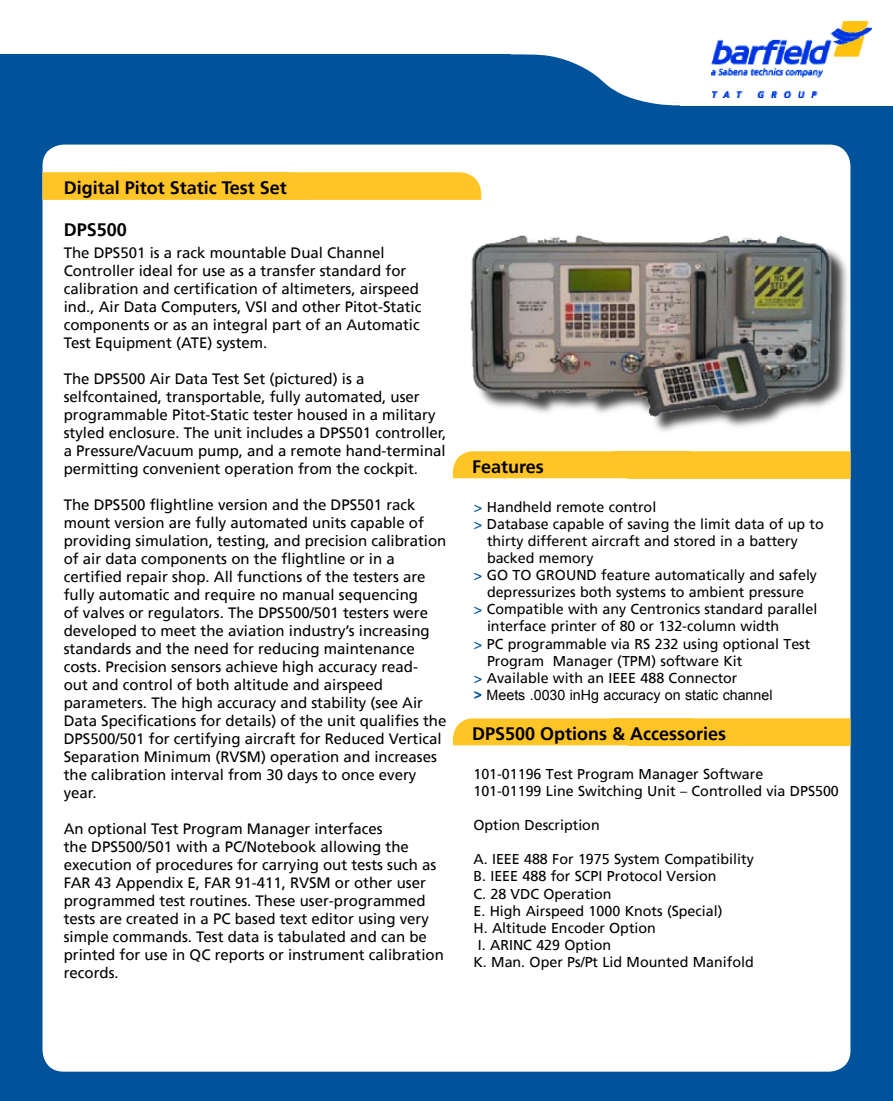
<style>
.page{position:relative;width:893px;height:1101px;background:#fff}
.page>*{position:absolute;margin:0;border:0;box-sizing:border-box;transform-origin:0 0}
.t1{font:700 18px "Frutiger";color:#000}
.t2{font:15px/18px "Frutiger";color:#000}
.t3{font:14.25px/17.1px "Frutiger";color:#000}
.t4{font:14.25px "Arial";color:#000}
.s1{color:#00539b}
.s2{font-weight:700;color:#00539b}
</style>
<div class="page">
<div style="left:0;top:34px;width:893px;height:1067px;background:#00539b"></div>
<div style="left:43px;top:145px;width:807px;height:926px;background:#fff;border-radius:21px"></div>
<div style="left:680px;top:0;width:213px;height:105px;background:#fff"></div>
<div style="left:0;top:0;width:893px;height:54px;background:#fff"></div>
<img style="left:719px;top:21px;width:153px;height:77px">
<svg style="left:510px;top:39px;width:209px;height:67px"></svg>
<svg style="left:43px;top:172px;width:438px;height:28px;background:#ffc528"></svg>
<svg style="left:453px;top:451px;width:397px;height:28px;background:#ffc52b"></svg>
<div style="left:472px;top:237px;width:378px;height:198px;background:#000;opacity:.75"></div>
<img style="left:465px;top:229px;width:369px;height:188px">
<div style="left:453px;top:718px;width:397px;height:28px;background:#ffc425"></div>
<p class="t1" style="left:64px;top:177px;width:225px">Digital Pitot Static Test Set</p>
<p class="t1" style="left:64px;top:219px;width:65px">DPS500</p>
<p class="t2" style="left:64px;top:244px;width:359px">The DPS501 is a rack mountable Dual Channel Controller ideal for use as a transfer standard for calibration and certification of altimeters, airspeed ind., Air Data Computers, VSI and other Pitot-Static components or as an integral part of an Automatic Test Equipment (ATE) system.</p>
<p class="t2" style="left:64px;top:370px;width:384px">The DPS500 Air Data Test Set (pictured) is a selfcontained, transportable, fully automated, user programmable Pitot-Static tester housed in a military styled enclosure. The unit includes a DPS501 controller, a Pressure/Vacuum pump, and a remote hand-terminal permitting convenient operation from the cockpit.</p>
<p class="t2" style="left:64px;top:496px;width:384px">The DPS500 flightline version and the DPS501 rack mount version are fully automated units capable of providing simulation, testing, and precision calibration of air data components on the flightline or in a certified repair shop. All functions of the testers are fully automatic and require no manual sequencing<br>of valves or regulators. The DPS500/501 testers were developed to meet the aviation industry’s increasing standards and the need for reducing maintenance costs. Precision sensors achieve high accuracy read-<br>out and control of both altitude and airspeed parameters. The high accuracy and stability (see Air Data Specifications for details) of the unit qualifies the DPS500/501 for certifying aircraft for Reduced Vertical Separation Minimum (RVSM) operation and increases the calibration interval from 30 days to once every year.</p>
<p class="t2" style="left:64px;top:820px;width:382px">An optional Test Program Manager interfaces<br>the DPS500/501 with a PC/Notebook allowing the execution of procedures for carrying out tests such as FAR 43 Appendix E, FAR 91-411, RVSM or other user programmed test routines. These user-programmed tests are created in a PC based text editor using very simple commands. Test data is tabulated and can be printed for use in QC reports or instrument calibration records.</p>
<p class="t1" style="left:472px;top:456px;width:73px">Features</p>
<p class="t3" style="left:474px;top:498px;width:184px"><span class="s1">&gt;</span> Handheld remote control</p>
<p class="t3" style="left:474px;top:515px;width:351px"><span class="s1">&gt;</span> Database capable of saving the limit data of up to</p>
<p class="t3" style="left:487px;top:532px;width:312px">thirty different aircraft and stored in a battery</p>
<p class="t3" style="left:487px;top:550px;width:108px">backed memory</p>
<p class="t3" style="left:474px;top:567px;width:345px"><span class="s1">&gt;</span> GO TO GROUND feature automatically and safely</p>
<p class="t3" style="left:487px;top:584px;width:319px">depressurizes both systems to ambient pressure</p>
<p class="t3" style="left:474px;top:601px;width:345px"><span class="s1">&gt;</span> Compatible with any Centronics standard parallel</p>
<p class="t3" style="left:487px;top:618px;width:294px">interface printer of 80 or 132-column width</p>
<p class="t3" style="left:474px;top:635px;width:338px"><span class="s1">&gt;</span> PC programmable via RS 232 using optional Test</p>
<p class="t3" style="left:487px;top:652px;width:257px">Program Manager (TPM) software Kit</p>
<p class="t3" style="left:474px;top:669px;width:265px"><span class="s1">&gt;</span> Available with an IEEE 488 Connector</p>
<p class="t4" style="left:474px;top:685px;width:300px"><span class="s2">&gt;</span> Meets .0030 inHg accuracy on static channel</p>
<p class="t1" style="left:472px;top:723px;width:256px">DPS500 Options &amp; Accessories</p>
<p class="t3" style="left:473px;top:765px;width:367px">101-01196 Test Program Manager Software<br>101-01199 Line Switching Unit – Controlled via DPS500</p>
<p class="t3" style="left:473px;top:817px;width:128px">Option Description</p>
<p class="t3" style="left:473px;top:851px;width:282px">A. IEEE 488 For 1975 System Compatibility</p>
<p class="t3" style="left:473px;top:868px;width:245px">B. IEEE 488 for SCPI Protocol Version</p>
<p class="t3" style="left:473px;top:885px;width:140px">C. 28 VDC Operation</p>
<p class="t3" style="left:473px;top:902px;width:251px">E. High Airspeed 1000 Knots (Special)</p>
<p class="t3" style="left:473px;top:919px;width:184px">H. Altitude Encoder Option</p>
<p class="t3" style="left:478px;top:936px;width:135px">I. ARINC 429 Option</p>
<p class="t3" style="left:473px;top:953px;width:282px">K. Man. Oper Ps/Pt Lid Mounted Manifold</p>
</div>
